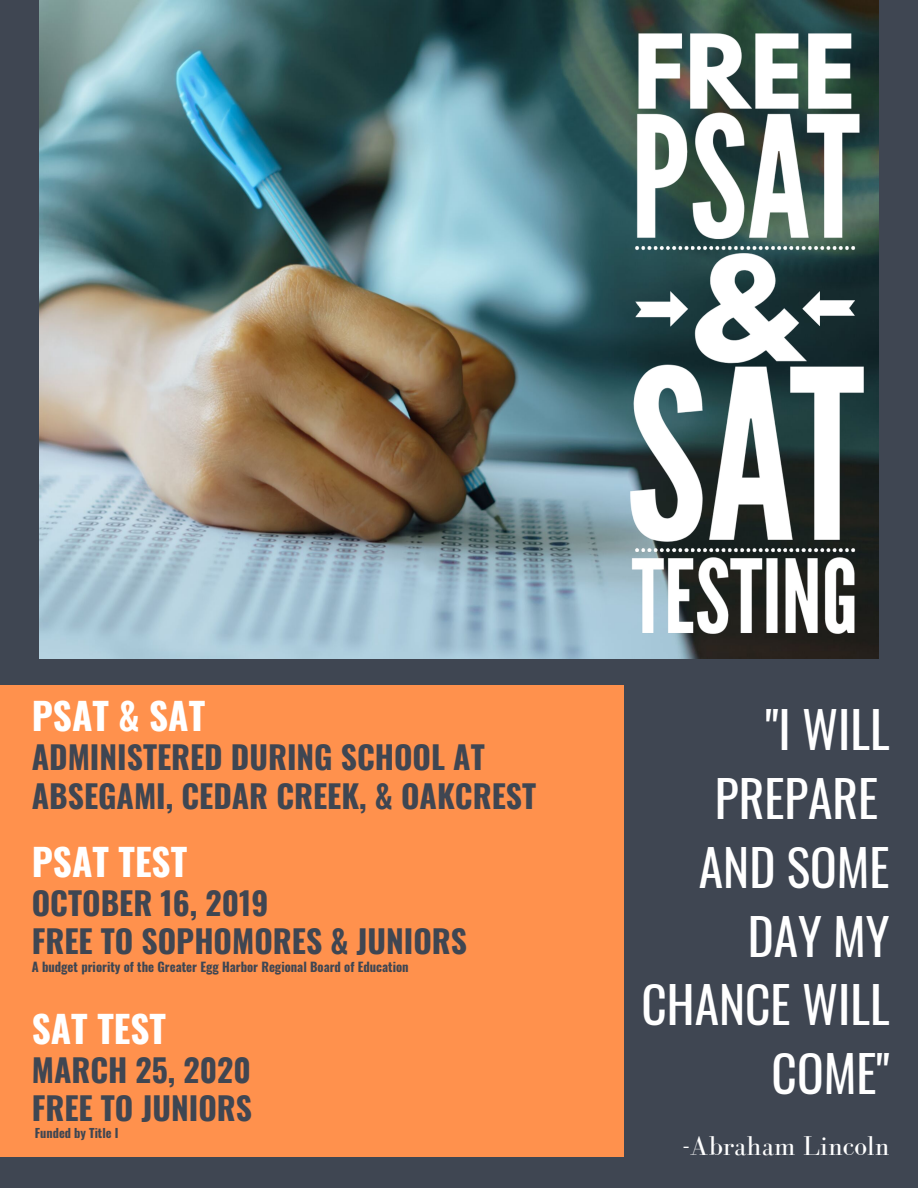
<style>
.page{position:relative;width:918px;height:1188px;background:#3f4652}
.page>*{position:absolute;margin:0;border:0;box-sizing:border-box;transform-origin:0 0}
.t1{font:49.5px/68.8px "Oswald";color:#fff;text-align:right}
.t2{font:700 37.05px "Oswald";color:#fff}
.t3{font:700 31.65px/38.1px "Oswald";color:#3f4652}
.t4{font:28.05px "Bodoni FLF";color:#fff}
.t5{font:700 12.75px "Oswald";color:#3f4652}
.t6{font:700 12.3px "Oswald";color:#3f4652}
</style>
<div class="page">
<img style="left:39px;top:0;width:840px;height:658px">
<div style="left:0;top:685px;width:624px;height:472px;background:#ff914d"></div>
<img style="left:582px;top:2px;width:297px;height:656px">
<p class="t2" style="left:32px;top:687px;width:175px">PSAT &amp; SAT</p>
<p class="t3" style="left:32px;top:737px;width:506px">ADMINISTERED DURING SCHOOL AT<br>ABSEGAMI, CEDAR CREEK, &amp; OAKCREST</p>
<p class="t2" style="left:32px;top:833px;width:157px">PSAT TEST</p>
<p class="t3" style="left:32px;top:883px;width:437px">OCTOBER 16, 2019<br>FREE TO SOPHOMORES &amp; JUNIORS</p>
<p class="t5" style="left:32px;top:957px;width:378px">A budget priority of the Greater Egg Harbor Regional Board of Education</p>
<p class="t2" style="left:32px;top:1000px;width:136px">SAT TEST</p>
<p class="t3" style="left:32px;top:1050px;width:222px">MARCH 25, 2020<br>FREE TO JUNIORS</p>
<p class="t6" style="left:35px;top:1124px;width:85px">Funded by Title I</p>
<h1 class="t1" style="left:641px;top:694px;width:250px">"I WILL<br>PREPARE<br>AND SOME<br>DAY MY<br>CHANCE WILL<br>COME"</h1>
<p class="t4" style="left:682px;top:1130px;width:209px">-Abraham Lincoln</p>
</div>
